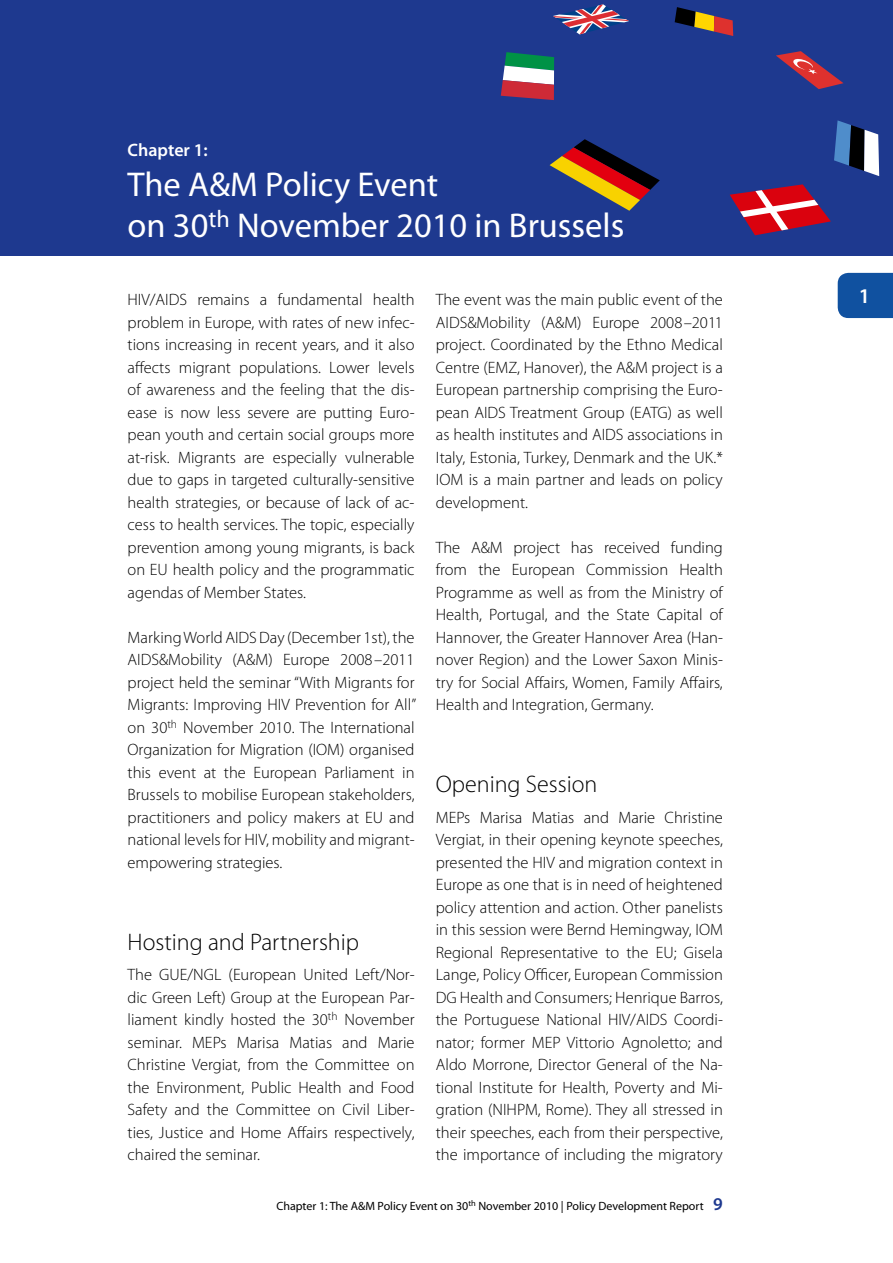
<style>
.page{position:relative;width:893px;height:1263px;background:#fff}
.page>*{position:absolute;margin:0;border:0;box-sizing:border-box;transform-origin:0 0}
.t1{font:34.5px/41.4px "Myriad Pro";color:#fff}
.t2{font:300 24px "Myriad Pro";color:#000}
.t3{font:600 21px "Myriad Pro";color:#fff}
.t4{font:600 18px "Myriad Pro";color:#fff}
.t5{font:300 16.5px/22.5px "Myriad Pro";color:#000;text-align:justify}
.t6{font:12px "Myriad Pro";color:#000}
.s1{font-weight:600;font-size:18px;color:#1e398f}
</style>
<div class="page">
<div style="left:838px;top:273px;width:55px;height:45px;background:#1051a0"></div>
<div style="left:0;top:0;width:893px;height:255px;background:#1e398f"></div>
<svg style="left:834px;top:120px;width:45px;height:56px"></svg>
<svg style="left:553px;top:4px;width:76px;height:30px"></svg>
<svg style="left:776px;top:51px;width:67px;height:38px"></svg>
<svg style="left:550px;top:139px;width:110px;height:72px"></svg>
<svg style="left:675px;top:7px;width:58px;height:29px"></svg>
<svg style="left:501px;top:52px;width:53px;height:48px;background:#8e827f"></svg>
<svg style="left:730px;top:184px;width:101px;height:51px"></svg>
<p class="t4" style="left:128px;top:140px;width:82px">Chapter 1:</p>
<h1 class="t1" style="left:128px;top:164px;width:498px">The A&amp;M Policy Event<br>on 30<sup>th</sup> November 2010 in Brussels</h1>
<p class="t5" style="left:128px;top:289px;width:289px">HIV/AIDS remains a fundamental health</p>
<p class="t3" style="left:859px;top:285px;width:13px">1</p>
<p class="t5" style="left:128px;top:311px;width:289px">problem in Europe, with rates of new infec&shy;tions increasing in recent years, and it also affects migrant populations. Lower levels of awareness and the feeling that the dis&shy;ease is now less severe are putting Euro&shy;pean youth and certain social groups more at-risk. Migrants are especially vulnerable due to gaps in targeted culturally-sensitive health strategies, or because of lack of ac&shy;cess to health services. The topic, especially prevention among young migrants, is back on EU health policy and the programmatic agendas of Member States.</p>
<p class="t5" style="left:128px;top:626px;width:290px">Marking World AIDS Day (December 1st), the AIDS&amp;Mobility (A&amp;M) Europe 2008–2011 project held the seminar “With Migrants for Migrants: Improving HIV Prevention for All” on 30<sup>th</sup> November 2010. The International Organization for Migration (IOM) organised this event at the European Parliament in Brussels to mobilise European stakeholders, practitioners and policy makers at EU and national levels for HIV, mobility and migrant&shy;empowering strategies.</p>
<p class="t5" style="left:436px;top:289px;width:289px">The event was the main public event of the AIDS&amp;Mobility (A&amp;M) Europe 2008–2011 project. Coordinated by the Ethno Medical Centre (EMZ, Hanover), the A&amp;M project is a European partnership comprising the Euro&shy;pean AIDS Treatment Group (EATG) as well as health institutes and AIDS associations in Italy, Estonia, Turkey, Denmark and the UK.* IOM is a main partner and leads on policy development.</p>
<p class="t5" style="left:436px;top:536px;width:289px">The A&amp;M project has received funding from the European Commission Health Programme as well as from the Ministry of Health, Portugal, and the State Capital of Hannover, the Greater Hannover Area (Han&shy;nover Region) and the Lower Saxon Minis&shy;try for Social Affairs, Women, Family Affairs, Health and Integration, Germany.</p>
<h2 class="t2" style="left:436px;top:771px;width:163px">Opening Session</h2>
<p class="t5" style="left:436px;top:806px;width:289px">MEPs Marisa Matias and Marie Christine Vergiat, in their opening keynote speeches, presented the HIV and migration context in Europe as one that is in need of heightened policy attention and action. Other panelists in this session were Bernd Hemingway, IOM Regional Representative to the EU; Gisela Lange, Policy Officer, European Commission DG Health and Consumers; Henrique Barros, the Portuguese National HIV/AIDS Coordi&shy;nator; former MEP Vittorio Agnoletto; and Aldo Morrone, Director General of the Na&shy;tional Institute for Health, Poverty and Mi&shy;gration (NIHPM, Rome). They all stressed in their speeches, each from their perspective, the importance of including the migratory</p>
<h2 class="t2" style="left:128px;top:929px;width:233px">Hosting and Partnership</h2>
<p class="t5" style="left:128px;top:964px;width:289px">The GUE/NGL (European United Left/Nor&shy;dic Green Left) Group at the European Par&shy;liament kindly hosted the 30<sup>th</sup> November seminar. MEPs Marisa Matias and Marie Christine Vergiat, from the Committee on the Environment, Public Health and Food Safety and the Committee on Civil Liber&shy;ties, Justice and Home Affairs respectively, chaired the seminar.</p>
<p class="t6" style="left:276px;top:1199px;width:448px">Chapter 1: The A&amp;M Policy Event on 30<sup>th</sup> November 2010 | Policy Development Report <span class="s1">9</span></p>
</div>
